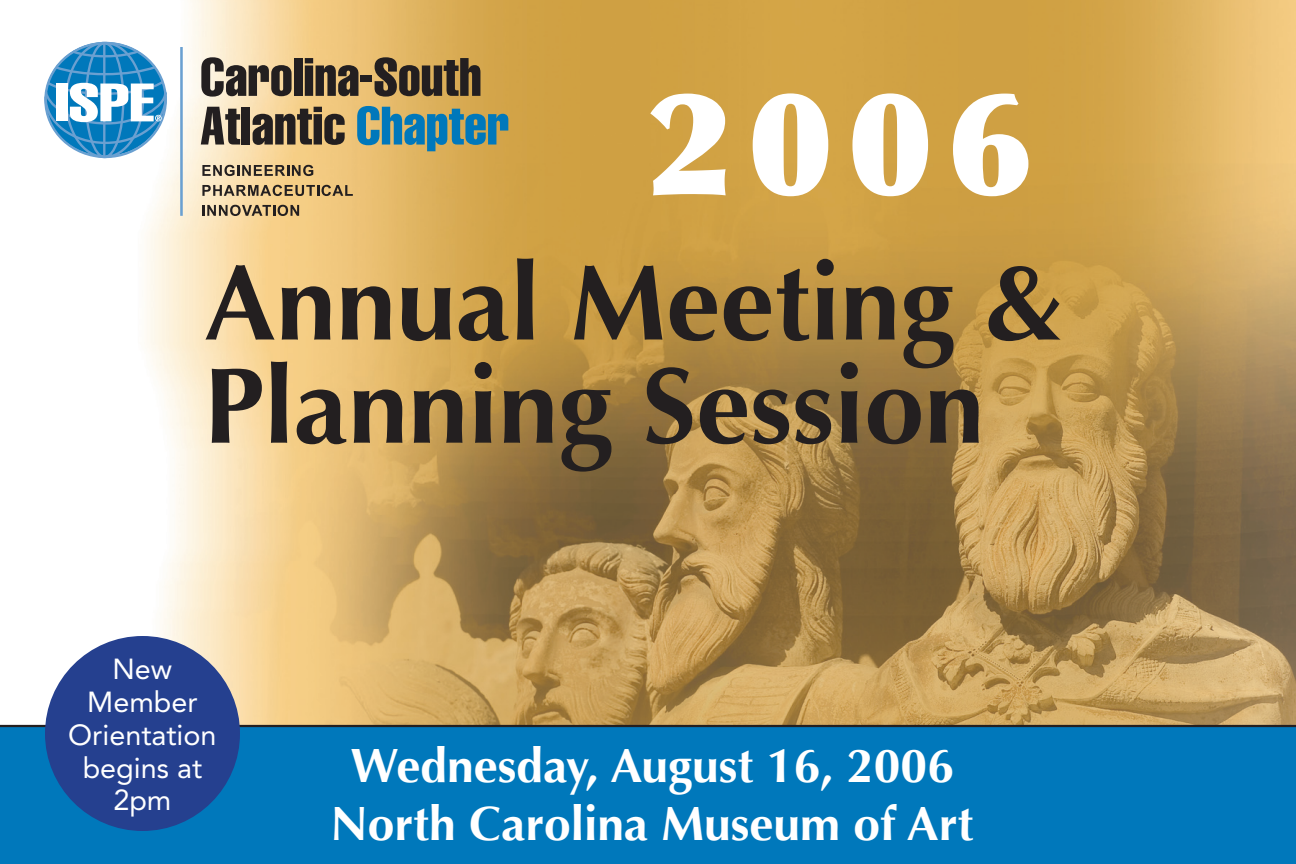
<style>
.page{position:relative;width:1296px;height:864px;background:#fff}
.page>*{position:absolute;margin:0;border:0;box-sizing:border-box;transform-origin:0 0}
.t1{font:900 144px "Optima";color:#fff}
.t2{font:700 108px/103.2px "Optima";color:#231f20}
.t3{font:700 48px/57.6px "Optima";color:#fff;text-align:center}
.t4{font:28.8px/32.7px "Avenir";color:#fff;text-align:center}
</style>
<div class="page">
<div style="left:0;top:726px;width:1296px;height:138px;background:#0078bb"></div>
<img style="left:0;top:0;width:1296px;height:725px">
<svg style="left:201px;top:57px;width:91px;height:40px;background:#837765"></svg>
<div style="left:294px;top:58px;width:8px;height:38px;background:#231f20"></div>
<div style="left:305px;top:58px;width:8px;height:5px;background:#231f20"></div>
<div style="left:305px;top:65px;width:8px;height:31px;background:#231f20"></div>
<svg style="left:316px;top:65px;width:42px;height:31px"></svg>
<div style="left:361px;top:76px;width:11px;height:6px;background:#231f20"></div>
<svg style="left:375px;top:57px;width:105px;height:40px;background:#6a5637"></svg>
<svg style="left:201px;top:107px;width:39px;height:38px"></svg>
<div style="left:242px;top:107px;width:8px;height:38px;background:#231f20"></div>
<svg style="left:253px;top:109px;width:59px;height:36px;background:#6c5e48"></svg>
<div style="left:314px;top:107px;width:8px;height:5px;background:#231f20"></div>
<div style="left:314px;top:114px;width:8px;height:31px;background:#231f20"></div>
<svg style="left:324px;top:114px;width:21px;height:31px"></svg>
<svg style="left:357px;top:106px;width:151px;height:45px;background:#69928d"></svg>
<svg style="left:202px;top:165px;width:111px;height:11px"></svg>
<svg style="left:202px;top:185px;width:151px;height:11px;background:#9b8663"></svg>
<svg style="left:202px;top:205px;width:97px;height:11px"></svg>
<svg style="left:43px;top:33px;width:125px;height:126px"></svg>
<hr style="left:180px;top:47px;width:3px;height:169px;background:#6aa0d1">
<hr style="left:0;top:725px;width:1296px;height:2px;background:#231f20">
<div style="left:45px;top:636px;width:195px;height:195px;background:#25408f;border-radius:50%"></div>
<h1 class="t1" style="left:648px;top:57px;width:386px">2006</h1>
<h2 class="t2" style="left:204px;top:253px;width:860px">Annual Meeting &amp;<br>Planning Session</h2>
<p class="t4" style="left:68px;top:653px;width:150px">New<br>Member<br>Orientation begins at<br>2pm</p>
<p class="t3" style="left:331px;top:738px;width:644px">Wednesday, August 16, 2006<br>North Carolina Museum of Art</p>
</div>
